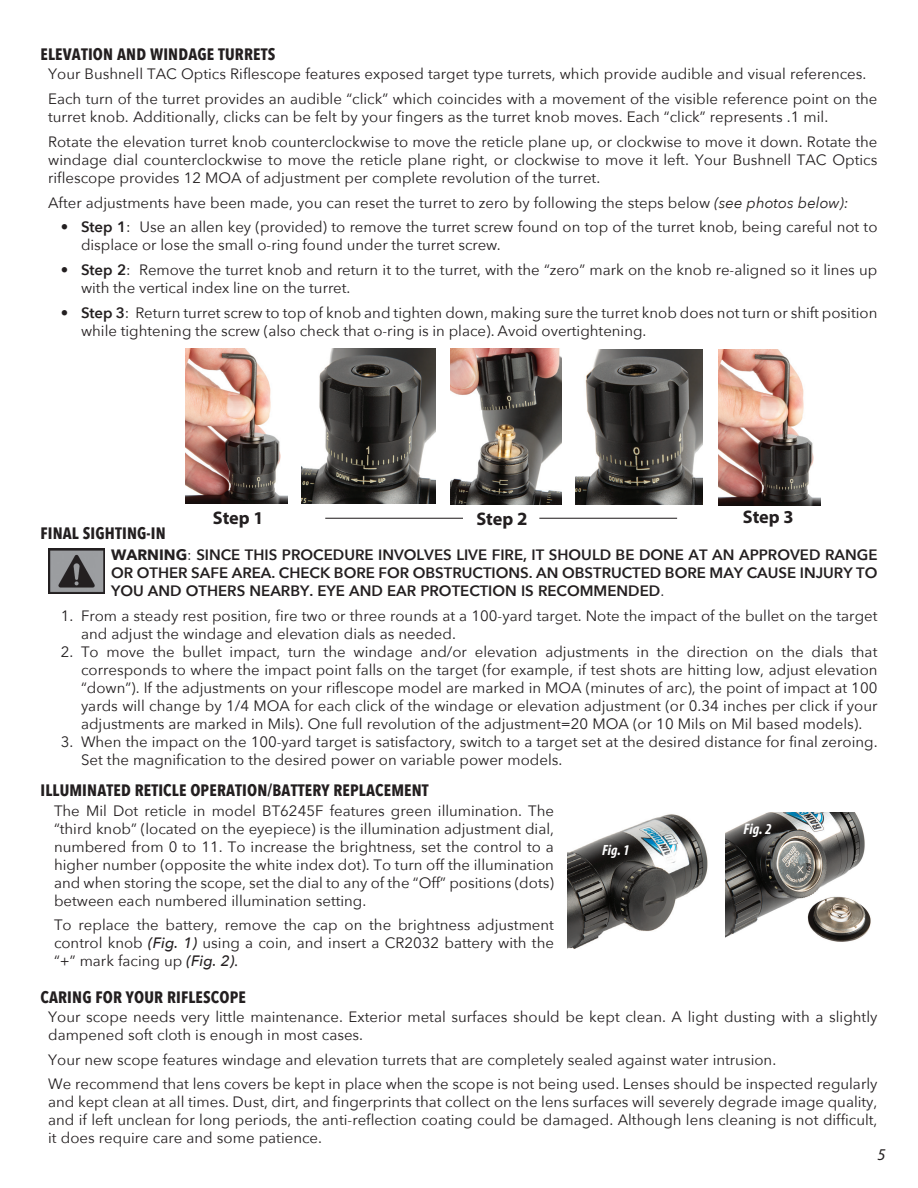
<style>
.page{position:relative;width:918px;height:1188px;background:#fff}
.page>*{position:absolute;margin:0;border:0;box-sizing:border-box;transform-origin:0 0}
.t1{font:700 18.3px "Myriad Pro";letter-spacing:-.005em;color:#231f20}
.t2{font:700 16.5px "Avenir Next Condensed";letter-spacing:.01em;color:#231f20}
.t3{font:italic 16.5px "Myriad Pro";color:#231f20}
.t4{font:italic 700 condensed 15.3px "Myriad Pro";color:#fff}
.t5{font:15px/18px "Avenir Next";color:#231f20}
.t6{font:600 15px/18px "Avenir Next";color:#231f20;text-align:justify}
.t7{font:italic 700 condensed 14.85px "Myriad Pro";color:#fff}
.s1{font-style:italic}
.s2{font-weight:600}
.s3{font-size:18.15px}
.s4{font-size:18.75px}
.s5{font-weight:700}
.s6{font-weight:400}
.s7{font-weight:500;font-style:italic}
.s8{font-family:"Myriad Pro"}
</style>
<div class="page">
<img style="left:48px;top:548px;width:56px;height:45px">
<img style="left:567px;top:814px;width:141px;height:135px">
<img style="left:725px;top:813px;width:146px;height:129px">
<hr style="left:325px;top:518px;width:138px;height:1px;background:#231f20">
<hr style="left:539px;top:518px;width:138px;height:1px;background:#231f20">
<img style="left:185px;top:348px;width:102px;height:156px">
<img style="left:718px;top:350px;width:102px;height:155px">
<img style="left:301px;top:348px;width:134px;height:156px">
<img style="left:451px;top:348px;width:110px;height:156px">
<img style="left:575px;top:349px;width:127px;height:155px">
<p class="t2" style="left:41px;top:44px;width:236px">ELEVATION AND WINDAGE TURRETS</p>
<p class="t5" style="left:48px;top:61px;width:831px;line-height:24.8px">Your Bushnell TAC Optics Riflescope features exposed target type turrets, which provide audible and visual references.<br>Each turn of the turret provides an audible “click” which coincides with a movement of the visible reference point on the</p>
<p class="t5" style="left:48px;top:104px;width:831px;line-height:24.8px">turret knob. Additionally, clicks can be felt by your fingers as the turret knob moves. Each “click” represents .1 mil.<br>Rotate the elevation turret knob counterclockwise to move the reticle plane up, or clockwise to move it down. Rotate the</p>
<p class="t5" style="left:48px;top:150px;width:831px">windage dial counterclockwise to move the reticle plane right, or clockwise to move it left. Your Bushnell TAC Optics riflescope provides 12 MOA of adjustment per complete revolution of the turret.</p>
<p class="t5" style="left:48px;top:193px;width:802px">After adjustments have been made, you can reset the turret to zero by following the steps below <span class="s1">(see photos below):</span></p>
<p class="t5" style="left:81px;top:217px;width:798px;text-indent:-20px"><span class="s2">• Step 1</span>: Use an allen key (provided) to remove the turret screw found on top of the turret knob, being careful not to displace or lose the small o-ring found under the turret screw.</p>
<p class="t5" style="left:81px;top:260px;width:798px;text-indent:-20px"><span class="s2">• Step 2</span>: Remove the turret knob and return it to the turret, with the “zero” mark on the knob re-aligned so it lines up with the vertical index line on the turret.</p>
<p class="t5" style="left:81px;top:303px;width:798px;text-indent:-20px"><span class="s2">• Step 3</span>: Return turret screw to top of knob and tighten down, making sure the turret knob does not turn or shift position while tightening the screw (also check that o-ring is in place). Avoid overtightening.</p>
<p class="t1" style="left:213px;top:506px;width:52px">Step <span class="s3">1</span></p>
<p class="t1" style="left:476px;top:507px;width:53px">Step <span class="s4">2</span></p>
<p class="t1" style="left:743px;top:505px;width:52px">Step 3</p>
<p class="t2" style="left:40px;top:523px;width:127px">FINAL SIGHTING-IN</p>
<p class="t6" style="left:111px;top:546px;width:768px"><span class="s5">WARNING</span><span class="s6">:</span> SINCE THIS PROCEDURE INVOLVES LIVE FIRE, IT SHOULD BE DONE AT AN APPROVED RANGE OR OTHER SAFE AREA. CHECK BORE FOR OBSTRUCTIONS. AN OBSTRUCTED BORE MAY CAUSE INJURY TO YOU AND OTHERS NEARBY. EYE AND EAR PROTECTION IS RECOMMENDED<span class="s6">.</span></p>
<p class="t5" style="left:81px;top:606px;width:798px;text-indent:-20px">1. From a steady rest position, fire two or three rounds at a 100-yard target. Note the impact of the bullet on the target and adjust the windage and elevation dials as needed.</p>
<p class="t5" style="left:81px;top:642px;width:798px;text-align:justify;text-indent:-20px">2. To move the bullet impact, turn the windage and/or elevation adjustments in the direction on the dials that corresponds to where the impact point falls on the target (for example, if test shots are hitting low, adjust elevation “down”). If the adjustments on your riflescope model are marked in MOA (minutes of arc), the point of impact at 100 yards will change by 1/4 MOA for each click of the windage or elevation adjustment (or 0.34 inches per click if your adjustments are marked in Mils). One full revolution of the adjustment=20 MOA (or 10 Mils on Mil based models).</p>
<p class="t5" style="left:81px;top:732px;width:798px;text-indent:-20px">3. When the impact on the 100-yard target is satisfactory, switch to a target set at the desired distance for final zeroing.<br>Set the magnification to the desired power on variable power models.</p>
<p class="t2" style="left:40px;top:780px;width:390px">ILLUMINATED RETICLE OPERATION/BATTERY REPLACEMENT</p>
<p class="t5" style="left:54px;top:801px;width:502px;text-align:justify">The Mil Dot reticle in model BT6245F features green illumination. The “third knob” (located on the eyepiece) is the illumination adjustment dial, numbered from 0 to 11. To increase the brightness, set the control to a higher number (opposite the white index dot). To turn off the illumination and when storing the scope, set the dial to any of the “Off” positions (dots) between each numbered illumination setting.</p>
<p class="t5" style="left:54px;top:916px;width:501px;text-align:justify">To replace the battery, remove the cap on the brightness adjustment control knob <span class="s7">(Fig. 1)</span> using a coin, and insert a CR2032 battery with the “+” mark facing up <span class="s7">(Fig. 2)</span><span class="s8">.</span></p>
<p class="t2" style="left:40px;top:987px;width:207px">CARING FOR YOUR RIFLESCOPE</p>
<p class="t5" style="left:48px;top:1007px;width:831px">Your scope needs very little maintenance. Exterior metal surfaces should be kept clean. A light dusting with a slightly dampened soft cloth is enough in most cases.</p>
<p class="t5" style="left:48px;top:1046px;width:831px;line-height:24.8px">Your new scope features windage and elevation turrets that are completely sealed against water intrusion.<br>We recommend that lens covers be kept in place when the scope is not being used. Lenses should be inspected regularly</p>
<p class="t5" style="left:48px;top:1093px;width:831px;text-align:justify">and kept clean at all times. Dust, dirt, and fingerprints that collect on the lens surfaces will severely degrade image quality, and if left unclean for long periods, the anti-reflection coating could be damaged. Although lens cleaning is not difficult, it does require care and some patience.</p>
<p class="t4" style="left:744px;top:820px;width:30px">Fig. 2</p>
<p class="t7" style="left:602px;top:841px;width:29px">Fig. 1</p>
<p class="t3" style="left:878px;top:1144px;width:10px">5</p>
</div>
